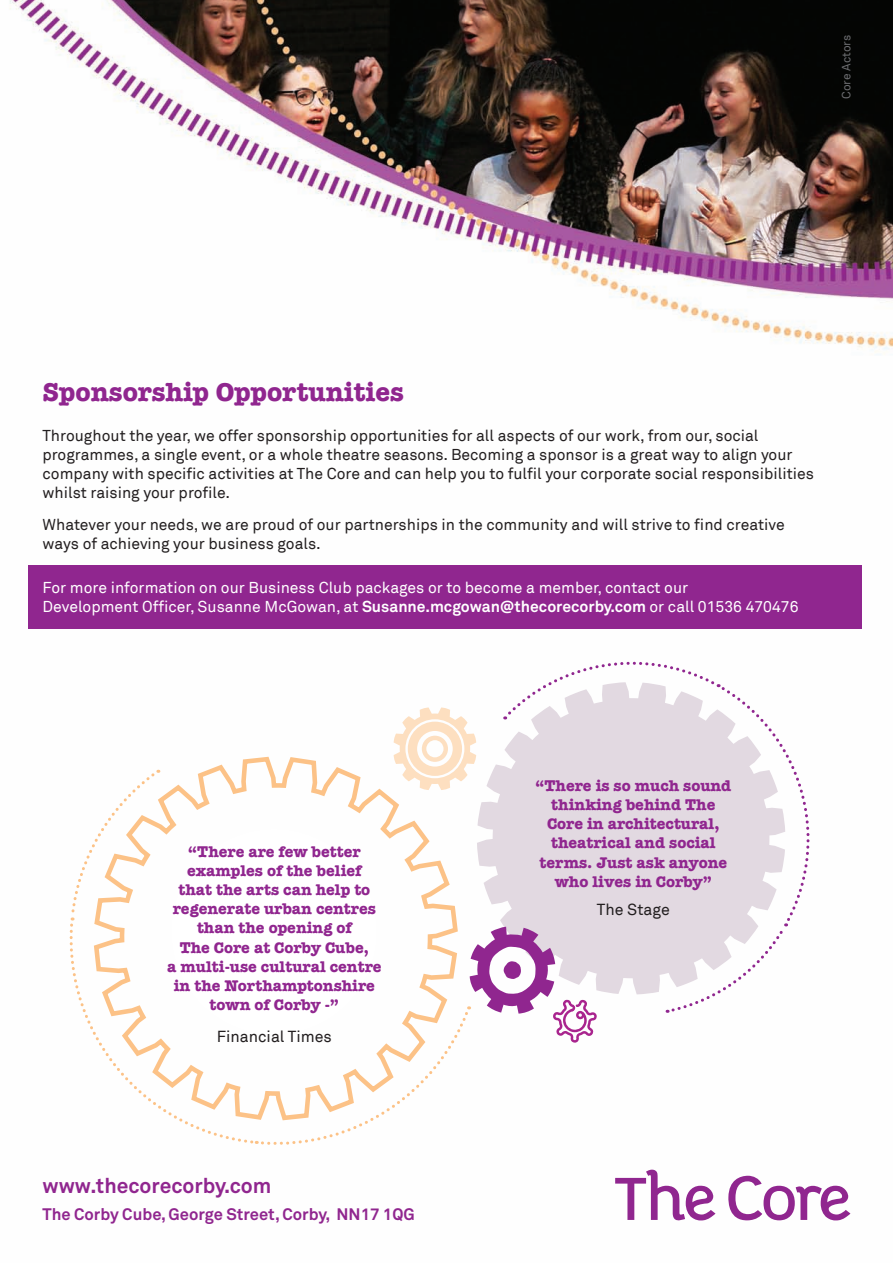
<style>
.page{position:relative;width:893px;height:1263px;background:#fff}
.page>*{position:absolute;margin:0;border:0;box-sizing:border-box;transform-origin:0 0}
.t1{font:700 27px "American Typewriter";color:#90268f}
.t2{font:700 21px "Akkurat Pro";color:#90268f}
.t3{font:700 16.5px "Akkurat Pro";color:#90268f}
.t4{font:700 15.9px/19.2px "American Typewriter";color:#90268f;text-align:center}
.t5{font:15.9px "Akkurat";color:#231f20}
.t6{font:15.75px/18.9px "Akkurat";color:#231f20}
.t7{font:15.75px/18.9px "Akkurat";color:#fff}
.t8{font:12px "Akkurat";letter-spacing:-.005em;color:#6c6d70}
.s1{font-family:"Akkurat Pro";font-weight:700}
</style>
<div class="page">
<img style="left:10px;top:0;width:883px;height:1221px">
<div style="left:28px;top:566px;width:833px;height:63px;background:#90268f"></div>
<svg style="left:615px;top:1169px;width:100px;height:51px"></svg>
<svg style="left:728px;top:1176px;width:122px;height:45px"></svg>
<svg style="left:64px;top:647px;width:767px;height:502px"></svg>
<p class="t8" style="left:839px;top:99px;width:65px;rotate:-90deg">Core Actors</p>
<h1 class="t1" style="left:43px;top:369px;width:363px">Sponsorship Opportunities</h1>
<p class="t6" style="left:43px;top:427px;width:773px">Throughout the year, we offer sponsorship opportunities for all aspects of our work, from our, social programmes, a single event, or a whole theatre seasons. Becoming a sponsor is a great way to align your company with specific activities at The Core and can help you to fulfil your corporate social responsibilities whilst raising your profile.</p>
<p class="t6" style="left:43px;top:515px;width:744px">Whatever your needs, we are proud of our partnerships in the community and will strive to find creative ways of achieving your business goals.</p>
<p class="t7" style="left:43px;top:578px;width:758px">For more information on our Business Club packages or to become a member, contact our<br>Development Officer, Susanne McGowan, at <span class="s1">Susanne.mcgowan@thecorecorby.com</span> or call 01536 470476</p>
<p class="t4" style="left:167px;top:841px;width:216px">“There are few better examples of the belief<br>that the arts can help to regenerate urban centres than the opening of<br>The Core at Corby Cube,<br>a multi-use cultural centre in the Northamptonshire town of Corby -”</p>
<p class="t5" style="left:217px;top:1027px;width:117px">Financial Times</p>
<h2 class="t2" style="left:43px;top:1173px;width:230px">www.thecorecorby.com</h2>
<p class="t3" style="left:43px;top:1203px;width:374px">The Corby Cube, George Street, Corby, NN17 1QG</p>
<p class="t4" style="left:535px;top:775px;width:198px">“There is so much sound thinking behind The<br>Core in architectural, theatrical and social terms. Just ask anyone who lives in Corby”</p>
<p class="t5" style="left:597px;top:900px;width:74px">The Stage</p>
</div>
